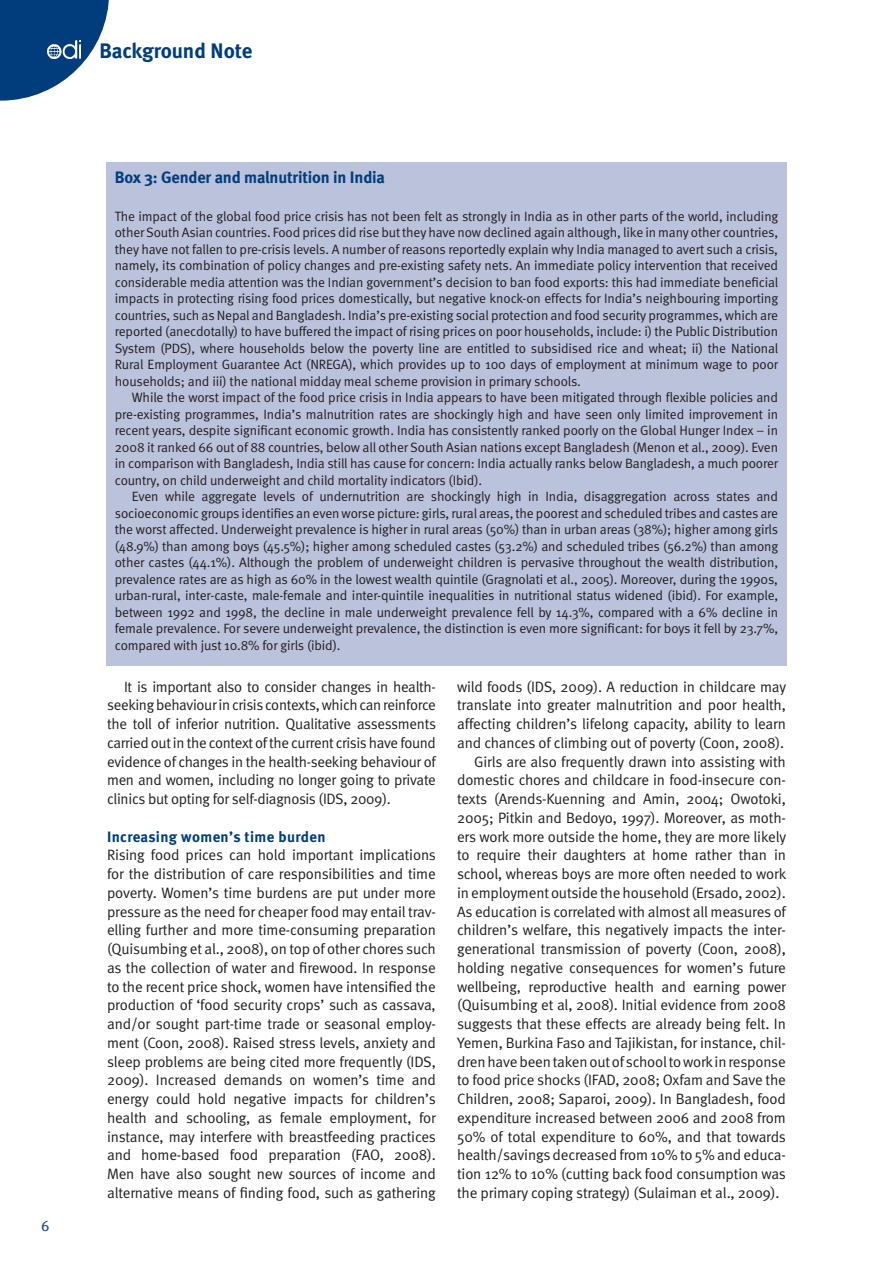
<style>
.page{position:relative;width:893px;height:1263px;background:#fff}
.page>*{position:absolute;margin:0;border:0;box-sizing:border-box;transform-origin:0 0}
.t1{font:700 21px "Meta";letter-spacing:-.005em;color:#013d7d}
.b3_Box_head{font:700 16.5px "Meta";letter-spacing:-.01em;color:#013d7d}
._1_Body_text{font:15px/18.8px "Meta Normal";letter-spacing:-.02em;color:#231f20;text-align:justify}
._2_Body_no_indent{font:15px/18.8px "Meta Normal";letter-spacing:-.01em;color:#231f20;text-align:justify}
._5_Small_subhead{font:700 15px "Meta";letter-spacing:.025em;color:#013d7d}
.t2{font:15px "Meta Normal Expert";color:#013d7d}
.b1_Box_text{font:13.5px/16.5px "Meta Normal";letter-spacing:-.01em;color:#231f20;text-align:justify}
.b2_Box_text_no_inden{font:13.5px/16.5px "Meta Normal";letter-spacing:-.01em;color:#231f20;text-align:justify}
</style>
<div class="page">
<svg style="left:0;top:0;width:109px;height:101px"></svg>
<svg style="left:47px;top:40px;width:33px;height:19px"></svg>
<img style="left:48px;top:41px;width:32px;height:18px">
<div style="left:106px;top:162px;width:681px;height:503px;background:#bbc2db"></div>
<p class="t2" style="left:41px;top:1218px;width:10px">6</p>
<h1 class="t1" style="left:99px;top:38px;width:154px">Background Note</h1>
<p class="b3_Box_head" style="left:115px;top:167px;width:272px">Box 3: Gender and malnutrition in India</p>
<p class="b2_Box_text_no_inden" style="left:115px;top:208px;width:665px">The impact of the global food price crisis has not been felt as strongly in India as in other parts of the world, including other South Asian countries. Food prices did rise but they have now declined again although, like in many other countries, they have not fallen to pre-crisis levels. A number of reasons reportedly explain why India managed to avert such a crisis, namely, its combination of policy changes and pre-existing safety nets. An immediate policy intervention that received considerable media attention was the Indian government’s decision to ban food exports: this had immediate beneficial impacts in protecting rising food prices domestically, but negative knock-on effects for India’s neighbouring importing countries, such as Nepal and Bangladesh. India’s pre-existing social protection and food security programmes, which are reported (anecdotally) to have buffered the impact of rising prices on poor households, include: i) the Public Distribution System (PDS), where households below the poverty line are entitled to subsidised rice and wheat; ii) the National Rural Employment Guarantee Act (NREGA), which provides up to 100 days of employment at minimum wage to poor households; and iii) the national midday meal scheme provision in primary schools.</p>
<p class="b1_Box_text" style="left:115px;top:389px;width:665px;text-indent:17px">While the worst impact of the food price crisis in India appears to have been mitigated through flexible policies and pre-existing programmes, India’s malnutrition rates are shockingly high and have seen only limited improvement in recent years, despite significant economic growth. India has consistently ranked poorly on the Global Hunger Index – in 2008 it ranked 66 out of 88 countries, below all other South Asian nations except Bangladesh (Menon et al., 2009). Even in comparison with Bangladesh, India still has cause for concern: India actually ranks below Bangladesh, a much poorer country, on child underweight and child mortality indicators (Ibid).</p>
<p class="b1_Box_text" style="left:115px;top:488px;width:665px;text-indent:17px">Even while aggregate levels of undernutrition are shockingly high in India, disaggregation across states and socioeconomic groups identifies an even worse picture: girls, rural areas, the poorest and scheduled tribes and castes are the worst affected. Underweight prevalence is higher in rural areas (50%) than in urban areas (38%); higher among girls (48.9%) than among boys (45.5%); higher among scheduled castes (53.2%) and scheduled tribes (56.2%) than among other castes (44.1%). Although the problem of underweight children is pervasive throughout the wealth distribution, prevalence rates are as high as 60% in the lowest wealth quintile (Gragnolati et al., 2005). Moreover, during the 1990s, urban-rural, inter-caste, male-female and inter-quintile inequalities in nutritional status widened (ibid). For example, between 1992 and 1998, the decline in male underweight prevalence fell by 14.3%, compared with a 6% decline in female prevalence. For severe underweight prevalence, the distinction is even more significant: for boys it fell by 23.7%, compared with just 10.8% for girls (ibid).</p>
<p class="_1_Body_text" style="left:107px;top:677px;width:330px;text-indent:17px">It is important also to consider changes in health&shy;seeking behaviour in crisis contexts, which can reinforce the toll of inferior nutrition. Qualitative assessments carried out in the context of the current crisis have found evidence of changes in the health-seeking behaviour of men and women, including no longer going to private clinics but opting for self-diagnosis (IDS, 2009).</p>
<p class="_5_Small_subhead" style="left:107px;top:827px;width:220px">Increasing women’s time burden</p>
<p class="_2_Body_no_indent" style="left:107px;top:845px;width:330px">Rising food prices can hold important implications for the distribution of care responsibilities and time poverty. Women’s time burdens are put under more pressure as the need for cheaper food may entail trav&shy;elling further and more time-consuming preparation (Quisumbing et al., 2008), on top of other chores such as the collection of water and firewood. In response to the recent price shock, women have intensified the production of ‘food security crops’ such as cassava, and/or sought part-time trade or seasonal employ&shy;ment (Coon, 2008). Raised stress levels, anxiety and sleep problems are being cited more frequently (IDS, 2009). Increased demands on women’s time and energy could hold negative impacts for children’s health and schooling, as female employment, for instance, may interfere with breastfeeding practices and home-based food preparation (FAO, 2008).<br>Men have also sought new sources of income and alternative means of finding food, such as gathering</p>
<p class="_2_Body_no_indent" style="left:457px;top:677px;width:330px">wild foods (IDS, 2009). A reduction in childcare may translate into greater malnutrition and poor health, affecting children’s lifelong capacity, ability to learn and chances of climbing out of poverty (Coon, 2008).</p>
<p class="_1_Body_text" style="left:457px;top:752px;width:331px;text-indent:17px">Girls are also frequently drawn into assisting with domestic chores and childcare in food-insecure con&shy;texts (Arends-Kuenning and Amin, 2004; Owotoki, 2005; Pitkin and Bedoyo, 1997). Moreover, as moth&shy;ers work more outside the home, they are more likely to require their daughters at home rather than in school, whereas boys are more often needed to work in employment outside the household (Ersado, 2002).<br>As education is correlated with almost all measures of children’s welfare, this negatively impacts the inter&shy;generational transmission of poverty (Coon, 2008), holding negative consequences for women’s future wellbeing, reproductive health and earning power (Quisumbing et al, 2008). Initial evidence from 2008 suggests that these effects are already being felt. In Yemen, Burkina Faso and Tajikistan, for instance, chil&shy;dren have been taken out of school to work in response to food price shocks (IFAD, 2008; Oxfam and Save the Children, 2008; Saparoi, 2009). In Bangladesh, food expenditure increased between 2006 and 2008 from 50% of total expenditure to 60%, and that towards health/savings decreased from 10% to 5% and educa&shy;tion 12% to 10% (cutting back food consumption was the primary coping strategy) (Sulaiman et al., 2009).</p>
</div>
